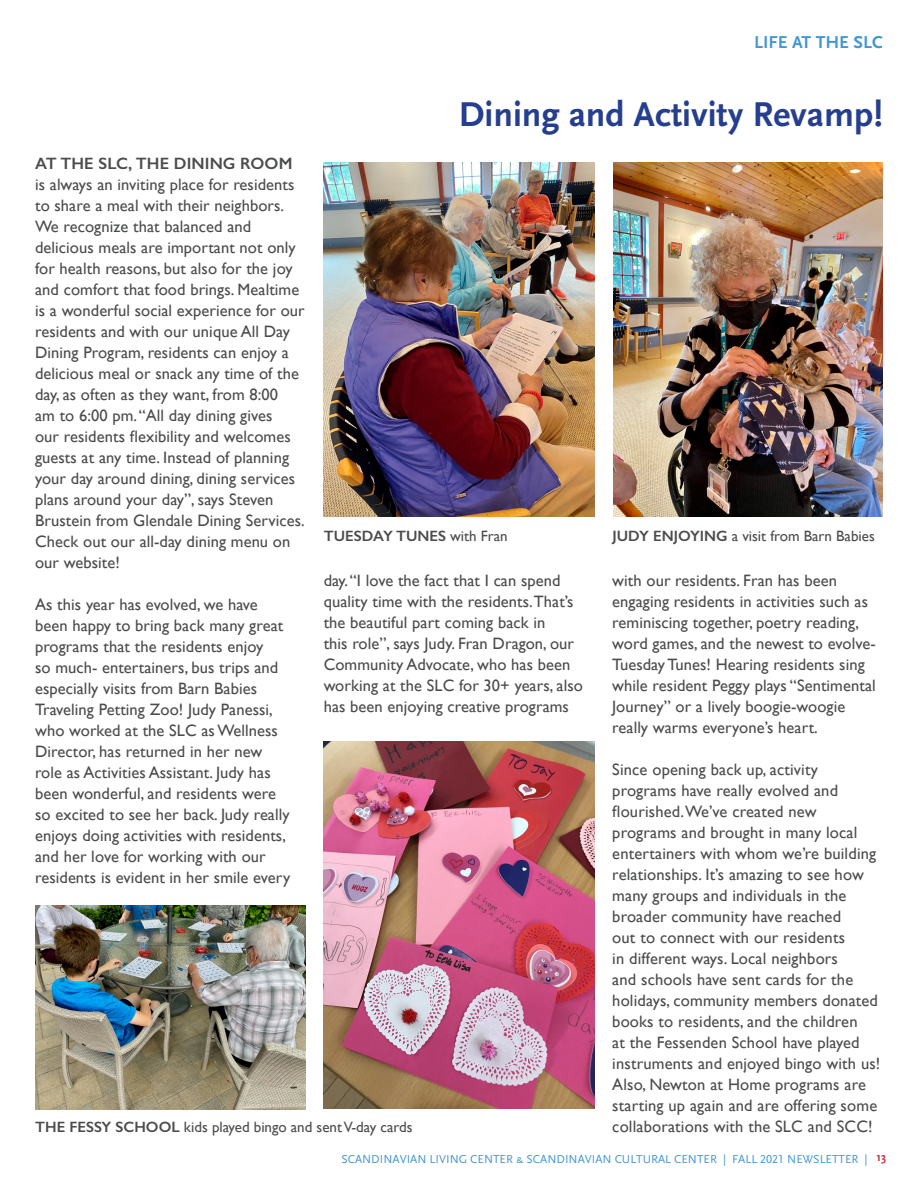
<style>
.page{position:relative;width:918px;height:1188px;background:#fff}
.page>*{position:absolute;margin:0;border:0;box-sizing:border-box;transform-origin:0 0}
.t1{font:700 36px "Scala Sans";color:#253f8e}
.t2{font:700 18px "Scala Sans";color:#4497d2}
.t3{font:16.5px/21px "Gill Sans";letter-spacing:.005em;color:#4b4c4d}
.t4{font:15px "Gill Sans";color:#4b4c4d}
.t5{font:600 15px "Gill Sans";color:#4b4c4d}
.t6{font:12px "Scala Sans Caps";color:#4497d2}
.s1{font-weight:600}
.s2{font-weight:400}
.s3{font-family:"Scala Sans";font-weight:700;color:#cf283f}
</style>
<div class="page">
<img style="left:35px;top:905px;width:271px;height:204px">
<img style="left:324px;top:742px;width:270px;height:366px">
<img style="left:613px;top:162px;width:270px;height:355px">
<img style="left:324px;top:162px;width:270px;height:355px">
<p class="t2" style="left:754px;top:33px;width:130px">LIFE AT THE SLC</p>
<p class="t1" style="left:459px;top:95px;width:426px">Dining and Activity Revamp!</p>
<p class="t3" style="left:35px;top:153px;width:271px"><span class="s1">AT THE SLC, THE DINING ROOM </span>is always an inviting place for residents to share a meal with their neighbors.<br>We recognize that balanced and delicious meals are important not only for health reasons, but also for the joy and comfort that food brings. Mealtime is a wonderful social experience for our residents and with our unique All Day Dining Program, residents can enjoy a delicious meal or snack any time of the day, as often as they want, from 8:00<br>am to 6:00 pm. “All day dining gives<br>our residents flexibility and welcomes guests at any time. Instead of planning your day around dining, dining services plans around your day”, says Steven Brustein from Glendale Dining Services.<br>Check out our all-day dining menu on our website!</p>
<p class="t3" style="left:35px;top:594px;width:257px">As this year has evolved, we have been happy to bring back many great programs that the residents enjoy<br>so much- entertainers, bus trips and especially visits from Barn Babies Traveling Petting Zoo! Judy Panessi, who worked at the SLC as Wellness Director, has returned in her new role as Activities Assistant. Judy has been wonderful, and residents were so excited to see her back. Judy really enjoys doing activities with residents, and her love for working with our residents is evident in her smile every</p>
<p class="t5" style="left:324px;top:527px;width:185px">TUESDAY TUNES <span class="s2">with Fran</span></p>
<p class="t4" style="left:612px;top:527px;width:264px"><span class="s1">JUDY ENJOYING</span> a visit from Barn Babies</p>
<p class="t3" style="left:324px;top:570px;width:261px">day. “I love the fact that I can spend quality time with the residents. That’s the beautiful part coming back in<br>this role”, says Judy. Fran Dragon, our Community Advocate, who has been working at the SLC for 30+ years, also has been enjoying creative programs</p>
<p class="t3" style="left:612px;top:570px;width:265px">with our residents. Fran has been engaging residents in activities such as reminiscing together, poetry reading, word games, and the newest to evolve-Tuesday Tunes! Hearing residents sing while resident Peggy plays “Sentimental Journey” or a lively boogie-woogie really warms everyone’s heart.</p>
<p class="t3" style="left:612px;top:759px;width:270px">Since opening back up, activity programs have really evolved and flourished. We’ve created new programs and brought in many local entertainers with whom we’re building relationships. It’s amazing to see how many groups and individuals in the broader community have reached<br>out to connect with our residents<br>in different ways. Local neighbors<br>and schools have sent cards for the holidays, community members donated books to residents, and the children<br>at the Fessenden School have played instruments and enjoyed bingo with us!<br>Also, Newton at Home programs are starting up again and are offering some collaborations with the SLC and SCC!</p>
<p class="t4" style="left:35px;top:1118px;width:379px"><span class="s1">THE FESSY SCHOOL</span> kids played bingo and sent V-day cards</p>
<p class="t6" style="left:341px;top:1152px;width:546px">SCANDINAVIAN LIVING CENTER &amp; SCANDINAVIAN CULTURAL CENTER | FALL 2021 NEWSLETTER | <span class="s3">13</span></p>
</div>
